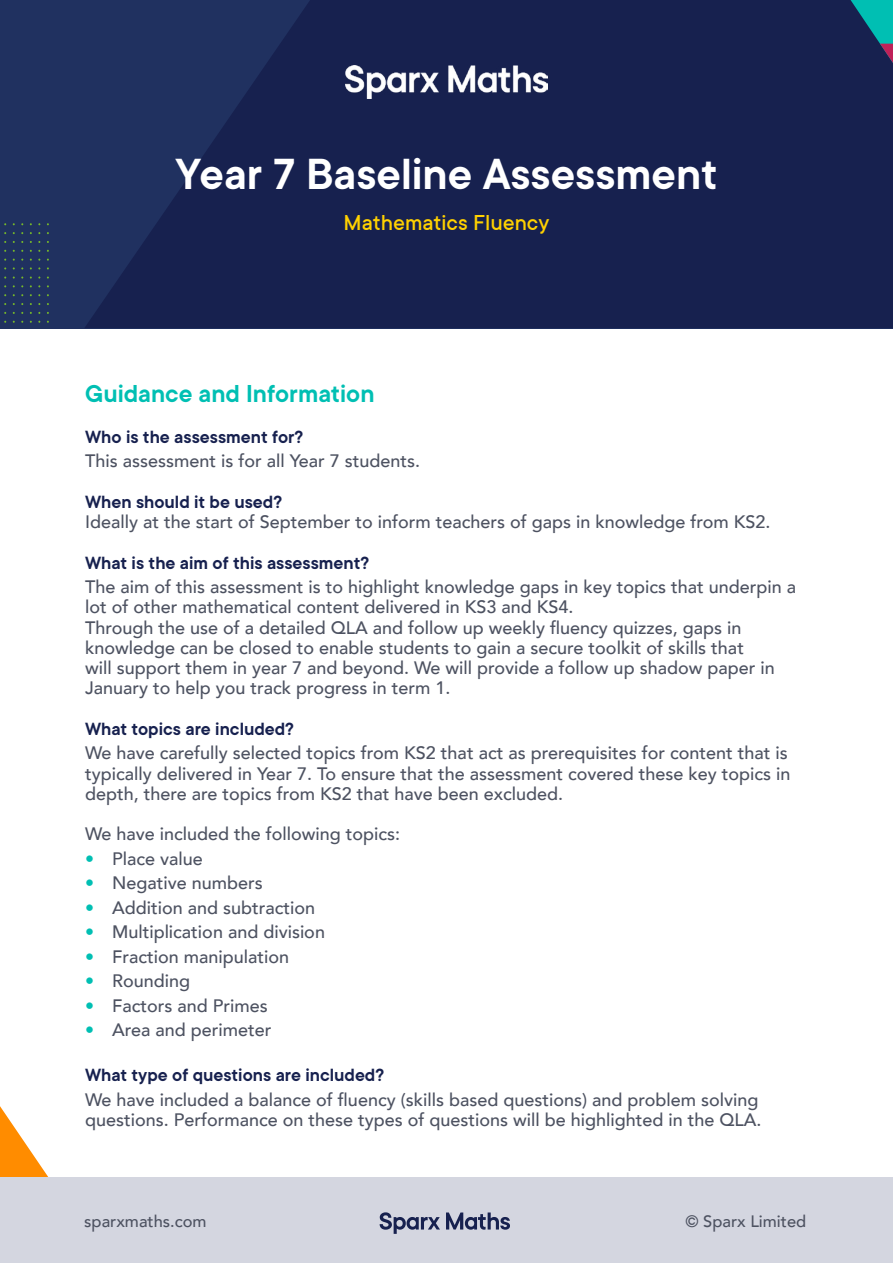
<style>
.page{position:relative;width:893px;height:1263px;background:#fff}
.page>*{position:absolute;margin:0;border:0;box-sizing:border-box;transform-origin:0 0}
.t1{font:600 48px "TT Commons";color:#fff}
.t2{font:600 27px "TT Commons";color:#00bfb3}
.t3{font:500 24px "TT Commons";color:#ffd100}
.t4{font:600 19.5px "TT Commons";color:#17214f}
.t5{font:500 18px/20.2px "Avenir";color:#4d5261}
.t6{font:500 16.5px "Avenir";color:#4d5261}
.s1{color:#00bfb3}
</style>
<div class="page">
<div style="left:0;top:0;width:893px;height:328px;background:#203160"></div>
<svg style="left:85px;top:0;width:808px;height:328px;background:#182351"></svg>
<svg style="left:850px;top:0;width:43px;height:63px;background:#14677c"></svg>
<svg style="left:0;top:1106px;width:49px;height:72px"></svg>
<div style="left:0;top:1178px;width:893px;height:85px;background:#d4d6e0"></div>
<svg style="left:380px;top:1212px;width:60px;height:22px"></svg>
<svg style="left:446px;top:1212px;width:64px;height:18px"></svg>
<img style="left:346px;top:66px;width:201px;height:32px">
<h1 class="t1" style="left:175px;top:148px;width:544px">Year 7 Baseline Assessment</h1>
<h3 class="t3" style="left:344px;top:209px;width:207px">Mathematics Fluency</h3>
<h2 class="t2" style="left:85px;top:379px;width:291px">Guidance and Information</h2>
<p class="t4" style="left:85px;top:426px;width:220px">Who is the assessment for?</p>
<p class="t5" style="left:85px;top:450px;width:337px">This assessment is for all Year 7 students.</p>
<p class="t4" style="left:85px;top:491px;width:199px">When should it be used?</p>
<p class="t5" style="left:85px;top:511px;width:687px">Ideally at the start of September to inform teachers of gaps in knowledge from KS2.</p>
<p class="t4" style="left:85px;top:552px;width:286px">What is the aim of this assessment?</p>
<p class="t5" style="left:85px;top:576px;width:713px">The aim of this assessment is to highlight knowledge gaps in key topics that underpin a lot of other mathematical content delivered in KS3 and KS4.<br>Through the use of a detailed QLA and follow up weekly fluency quizzes, gaps in knowledge can be closed to enable students to gain a secure toolkit of skills that<br>will support them in year 7 and beyond. We will provide a follow up shadow paper in January to help you track progress in term 1.</p>
<p class="t4" style="left:85px;top:718px;width:210px">What topics are included?</p>
<p class="t5" style="left:85px;top:742px;width:707px">We have carefully selected topics from KS2 that act as prerequisites for content that is typically delivered in Year 7. To ensure that the assessment covered these key topics in depth, there are topics from KS2 that have been excluded.</p>
<p class="t5" style="left:85px;top:823px;width:317px">We have included the following topics:</p>
<p class="t5" style="left:85px;top:847px;width:119px"><span class="s1">•</span> Place value</p>
<p class="t5" style="left:85px;top:872px;width:179px"><span class="s1">•</span> Negative numbers</p>
<p class="t5" style="left:85px;top:896px;width:232px"><span class="s1">•</span> Addition and subtraction</p>
<p class="t5" style="left:85px;top:921px;width:241px"><span class="s1">•</span> Multiplication and division</p>
<p class="t5" style="left:85px;top:945px;width:206px"><span class="s1">•</span> Fraction manipulation</p>
<p class="t5" style="left:85px;top:970px;width:107px"><span class="s1">•</span> Rounding</p>
<p class="t5" style="left:85px;top:994px;width:184px"><span class="s1">•</span> Factors and Primes</p>
<p class="t5" style="left:85px;top:1019px;width:188px"><span class="s1">•</span> Area and perimeter</p>
<p class="t4" style="left:85px;top:1064px;width:301px">What type of questions are included?</p>
<p class="t5" style="left:85px;top:1088px;width:678px">We have included a balance of fluency (skills based questions) and problem solving questions. Performance on these types of questions will be highlighted in the QLA.</p>
<p class="t6" style="left:84px;top:1206px;width:124px">sparxmaths.com</p>
<p class="t6" style="left:685px;top:1206px;width:122px">© Sparx Limited</p>
<p class="t6" style="left:687px;top:1206px;width:124px">sparxmaths.com</p>
</div>
